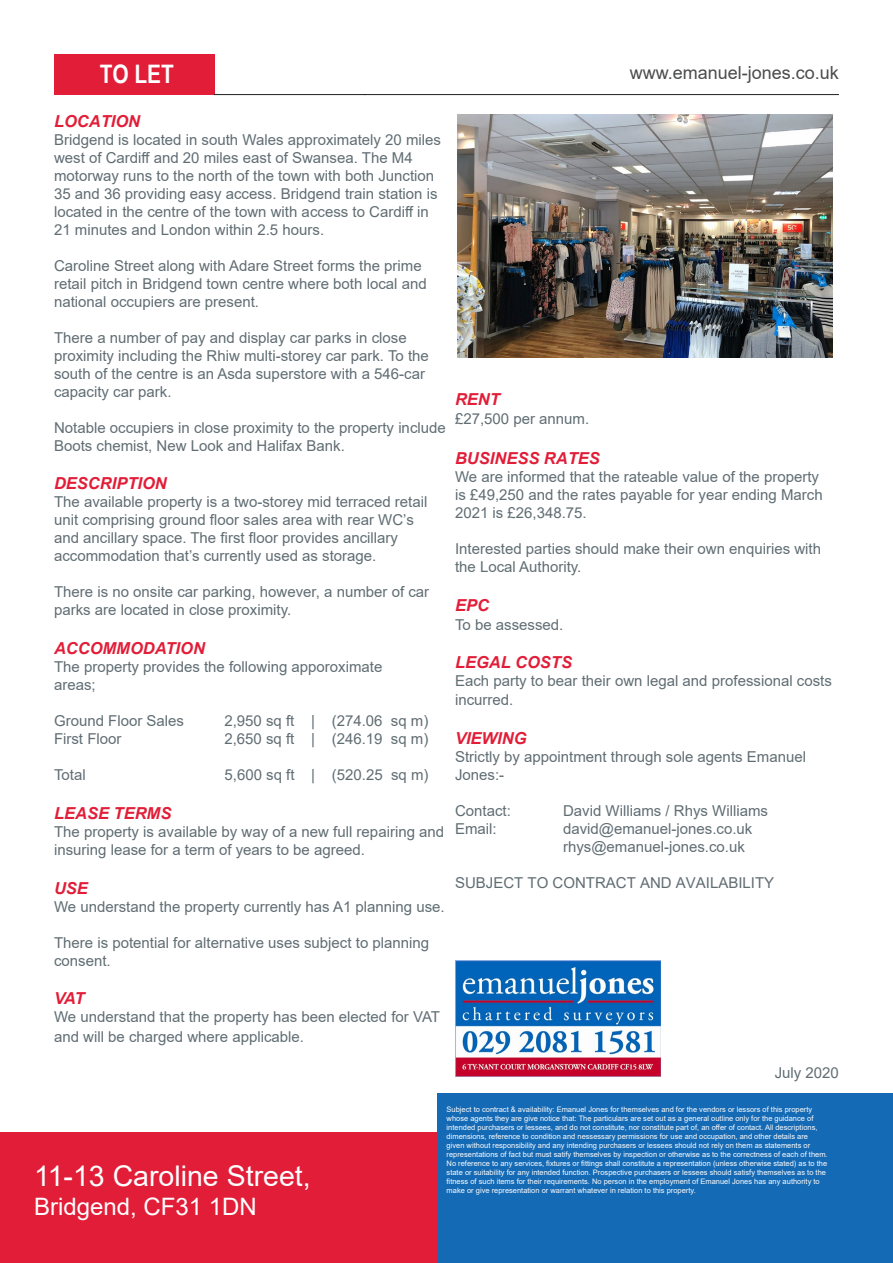
<style>
.page{position:relative;width:893px;height:1263px;background:#fff}
.page>*{position:absolute;margin:0;border:0;box-sizing:border-box;transform-origin:0 0}
.t1{font:28.5px "Arial";color:#fff}
.t2{font:700 25.5px "Arial Narrow";color:#fff}
.t3{font:24px "Arial";color:#fff}
.t4{font:18px "Arial";color:#4b4c4d}
.t5{font:italic 700 16.5px "Arial";color:#e21d38}
.t6{font:15px/18px "Arial";color:#606d73}
.t7{font:7.5px/9px "Arial";color:#fcfcfc}
</style>
<div class="page">
<div style="left:54px;top:54px;width:160px;height:41px;background:#e21d38"></div>
<div style="left:438px;top:1094px;width:455px;height:169px;background:#156ab5"></div>
<div style="left:0;top:1132px;width:438px;height:131px;background:#e21d38"></div>
<hr style="left:364px;top:94px;width:475px;height:1px;background:#231f20">
<hr style="left:214px;top:94px;width:151px;height:1px;background:#231f20">
<img style="left:455px;top:960px;width:206px;height:116px">
<img style="left:457px;top:115px;width:375px;height:242px">
<p class="t2" style="left:100px;top:55px;width:75px">TO LET</p>
<p class="t4" style="left:630px;top:60px;width:211px">www.emanuel-jones.co.uk</p>
<p class="t5" style="left:54px;top:110px;width:88px">LOCATION</p>
<p class="t6" style="left:54px;top:130px;width:389px">Bridgend is located in south Wales approximately 20 miles west of Cardiff and 20 miles east of Swansea. The M4 motorway runs to the north of the town with both Junction 35 and 36 providing easy access. Bridgend train station is located in the centre of the town with access to Cardiff in 21 minutes and London within 2.5 hours.</p>
<p class="t6" style="left:54px;top:256px;width:374px">Caroline Street along with Adare Street forms the prime retail pitch in Bridgend town centre where both local and national occupiers are present.</p>
<p class="t6" style="left:54px;top:328px;width:354px">There a number of pay and display car parks in close</p>
<p class="t6" style="left:54px;top:346px;width:376px">proximity including the Rhiw multi-storey car park. To the south of the centre is an Asda superstore with a 546-car capacity car park.</p>
<p class="t6" style="left:54px;top:418px;width:393px">Notable occupiers in close proximity to the property include<br>Boots chemist, New Look and Halifax Bank.</p>
<p class="t5" style="left:54px;top:472px;width:114px">DESCRIPTION</p>
<p class="t6" style="left:54px;top:493px;width:375px">The available property is a two-storey mid terraced retail unit comprising ground floor sales area with rear WC’s</p>
<p class="t6" style="left:54px;top:529px;width:346px">and ancillary space. The first floor provides ancillary</p>
<p class="t6" style="left:54px;top:547px;width:324px">accommodation that’s currently used as storage.</p>
<p class="t6" style="left:54px;top:583px;width:377px">There is no onsite car parking, however, a number of car parks are located in close proximity.</p>
<p class="t5" style="left:54px;top:637px;width:152px">ACCOMMODATION</p>
<p class="t6" style="left:54px;top:658px;width:330px">The property provides the following apporoximate</p>
<p class="t6" style="left:54px;top:676px;width:43px">areas;</p>
<p class="t6" style="left:54px;top:712px;width:132px">Ground Floor Sales</p>
<p class="t6" style="left:224px;top:712px;width:206px">2,950 sq ft | (274.06 sq m)</p>
<p class="t6" style="left:54px;top:730px;width:69px">First Floor</p>
<p class="t6" style="left:224px;top:730px;width:206px">2,650 sq ft | (246.19 sq m)</p>
<p class="t6" style="left:54px;top:766px;width:33px">Total</p>
<p class="t6" style="left:225px;top:766px;width:206px">5,600 sq ft | (520.25 sq m)</p>
<p class="t5" style="left:54px;top:802px;width:119px">LEASE TERMS</p>
<p class="t6" style="left:54px;top:822px;width:392px">The property is available by way of a new full repairing and insuring lease for a term of years to be agreed.</p>
<p class="t5" style="left:54px;top:877px;width:35px">USE</p>
<p class="t6" style="left:54px;top:898px;width:392px">We understand the property currently has A1 planning use.</p>
<p class="t6" style="left:54px;top:934px;width:377px">There is potential for alternative uses subject to planning consent.</p>
<p class="t5" style="left:54px;top:987px;width:32px">VAT</p>
<p class="t6" style="left:54px;top:1007px;width:388px;line-height:19.8px">We understand that the property has been elected for VAT and will be charged where applicable.</p>
<p class="t5" style="left:455px;top:389px;width:46px">RENT</p>
<p class="t6" style="left:455px;top:410px;width:136px">£27,500 per annum.</p>
<p class="t5" style="left:455px;top:447px;width:146px">BUSINESS RATES</p>
<p class="t6" style="left:455px;top:468px;width:369px">We are informed that the rateable value of the property is £49,250 and the rates payable for year ending March<br>2021 is £26,348.75.</p>
<p class="t6" style="left:455px;top:540px;width:367px">Interested parties should make their own enquiries with the Local Authority.</p>
<p class="t5" style="left:455px;top:594px;width:35px">EPC</p>
<p class="t6" style="left:455px;top:615px;width:110px">To be assessed.</p>
<p class="t5" style="left:455px;top:651px;width:119px">LEGAL COSTS</p>
<p class="t6" style="left:455px;top:671px;width:378px;line-height:18.9px">Each party to bear their own legal and professional costs incurred.</p>
<p class="t5" style="left:455px;top:727px;width:73px">VIEWING</p>
<p class="t6" style="left:455px;top:747px;width:352px">Strictly by appointment through sole agents Emanuel<br>Jones:-</p>
<p class="t6" style="left:455px;top:801px;width:57px">Contact:</p>
<p class="t6" style="left:563px;top:801px;width:206px">David Williams / Rhys Williams</p>
<p class="t6" style="left:455px;top:819px;width:43px">Email:</p>
<p class="t6" style="left:563px;top:819px;width:191px">david@emanuel-jones.co.uk</p>
<p class="t6" style="left:563px;top:837px;width:183px">rhys@emanuel-jones.co.uk</p>
<p class="t6" style="left:455px;top:873px;width:321px">SUBJECT TO CONTRACT AND AVAILABILITY</p>
<p class="t6" style="left:775px;top:1063px;width:66px">July 2020</p>
<p class="t1" style="left:34px;top:1156px;width:278px">11-13 Caroline Street,</p>
<p class="t3" style="left:34px;top:1190px;width:224px">Bridgend, CF31 1DN</p>
<p class="t7" style="left:447px;top:1104px;width:383px">Subject to contract &amp; availability: Emanuel Jones for themselves and for the vendors or lessors of this property whose agents they are give notice that: The particulars are set out as a general outline only for the guidance of intended purchasers or lessees, and do not constitute, nor constitute part of, an offer of contact. All descriptions, dimensions, reference to condition and nessessary permissions for use and occupation, and other details are given without responsibility and any intending purchasers or lessees should not rely on them as statements or representations of fact but must satify themselves by inspection or otherwise as to the correctness of each of them.<br>No reference to any services, fixtures or fittings shall constitute a representation (unless otherwise stated) as to the state or suitability for any intended function. Prospective purchasers or lessees should satisfy themselves as to the fitness of such items for their requirements. No person in the employment of Emanuel Jones has any authority to make or give representation or warrant whatever in relation to this property.</p>
</div>
